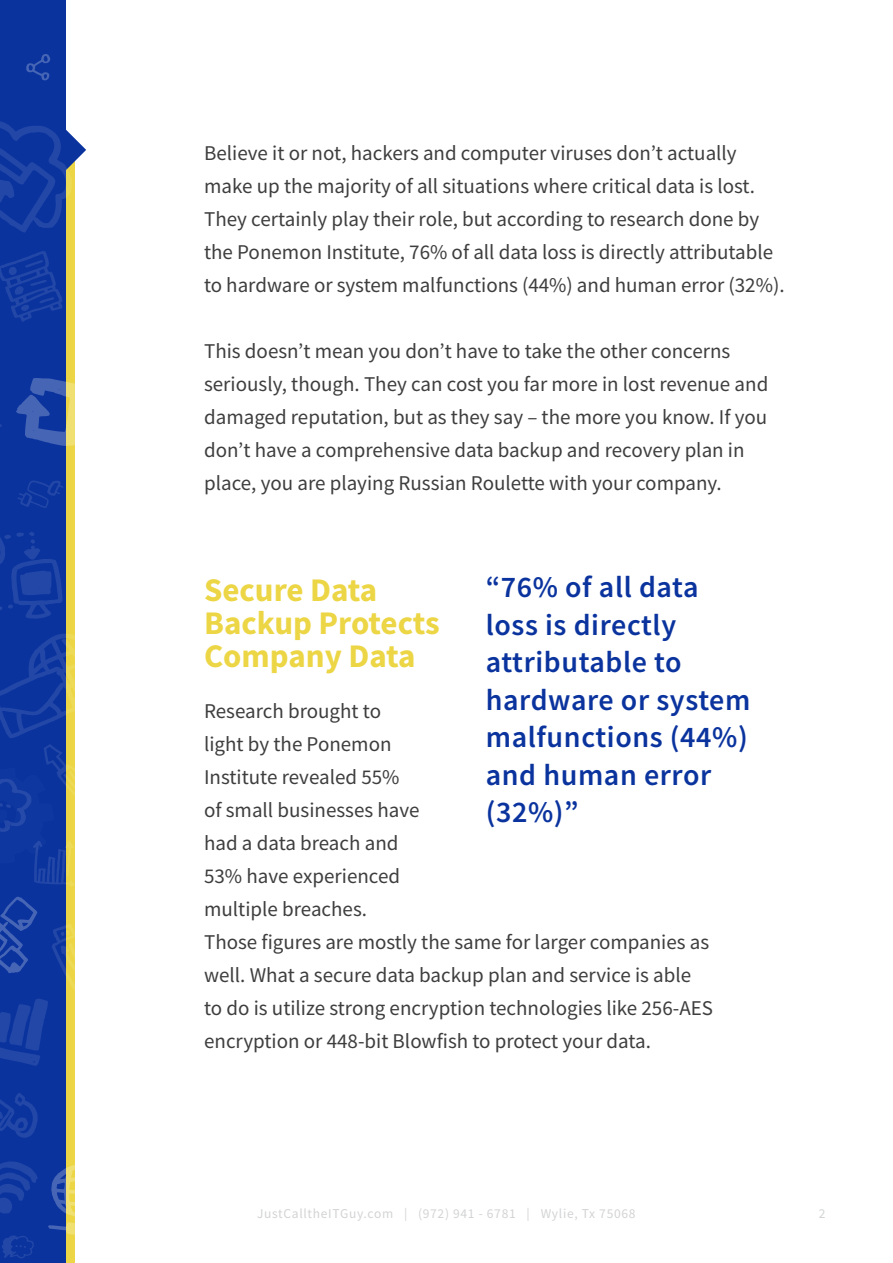
<style>
.page{position:relative;width:893px;height:1263px;background:#fff}
.page>*{position:absolute;margin:0;border:0;box-sizing:border-box;transform-origin:0 0}
.Subhead{font:700 33px/33px "Source Sans Pro";color:#ecd645}
.Pull_Quote{font:600 30px/37.5px "Source Sans Pro";letter-spacing:.02em;color:#0a339e}
.Main_Content{font:21px/33px "Source Sans Pro";color:#3e3e3f}
.t1{font:13.5px "Source Sans Pro";letter-spacing:.05em;color:#c7c8ca}
</style>
<div class="page">
<div style="left:6px;top:150px;width:68px;height:1113px;background:#ecd645"></div>
<div style="left:0;top:0;width:65px;height:1263px;background:#0a339e"></div>
<svg style="left:0;top:532px;width:63px;height:87px"></svg>
<svg style="left:26px;top:54px;width:24px;height:27px"></svg>
<svg style="left:0;top:94px;width:86px;height:139px"></svg>
<svg style="left:0;top:1093px;width:38px;height:45px"></svg>
<svg style="left:48px;top:1164px;width:27px;height:72px"></svg>
<svg style="left:18px;top:480px;width:45px;height:28px"></svg>
<svg style="left:0;top:999px;width:48px;height:67px"></svg>
<svg style="left:0;top:896px;width:37px;height:77px"></svg>
<svg style="left:0;top:251px;width:63px;height:71px"></svg>
<svg style="left:16px;top:377px;width:59px;height:69px"></svg>
<svg style="left:2px;top:1235px;width:32px;height:23px"></svg>
<svg style="left:52px;top:924px;width:23px;height:67px"></svg>
<svg style="left:0;top:1161px;width:38px;height:53px"></svg>
<svg style="left:0;top:633px;width:75px;height:254px"></svg>
<p class="Main_Content" style="left:204px;top:137px;width:582px">Believe it or not, hackers and computer viruses don’t actually make up the majority of all situations where critical data is lost.<br>They certainly play their role, but according to research done by the Ponemon Institute, 76% of all data loss is directly attributable to hardware or system malfunctions (44%) and human error (32%).</p>
<p class="Main_Content" style="left:204px;top:335px;width:566px">This doesn’t mean you don’t have to take the other concerns seriously, though. They can cost you far more in lost revenue and damaged reputation, but as they say – the more you know. If you don’t have a comprehensive data backup and recovery plan in place, you are playing Russian Roulette with your company.</p>
<p class="Pull_Quote" style="left:486px;top:568px;width:266px">“76% of all data loss is directly attributable to hardware or system malfunctions (44%) and human error (32%)”</p>
<p class="Subhead" style="left:204px;top:573px;width:237px">Secure Data<br>Backup Protects<br>Company Data</p>
<p class="Main_Content" style="left:204px;top:695px;width:510px">Research brought to<br>light by the Ponemon<br>Institute revealed 55%<br>of small businesses have<br>had a data breach and<br>53% have experienced<br>multiple breaches.<br>Those figures are mostly the same for larger companies as well. What a secure data backup plan and service is able to do is utilize strong encryption technologies like 256-AES encryption or 448-bit Blowfish to protect your data.</p>
<p class="t1" style="left:257px;top:1204px;width:380px">JustCalltheITGuy.com | (972) 941 - 6781 | Wylie, Tx 75068</p>
<p class="t1" style="left:818px;top:1204px;width:8px">2</p>
</div>
